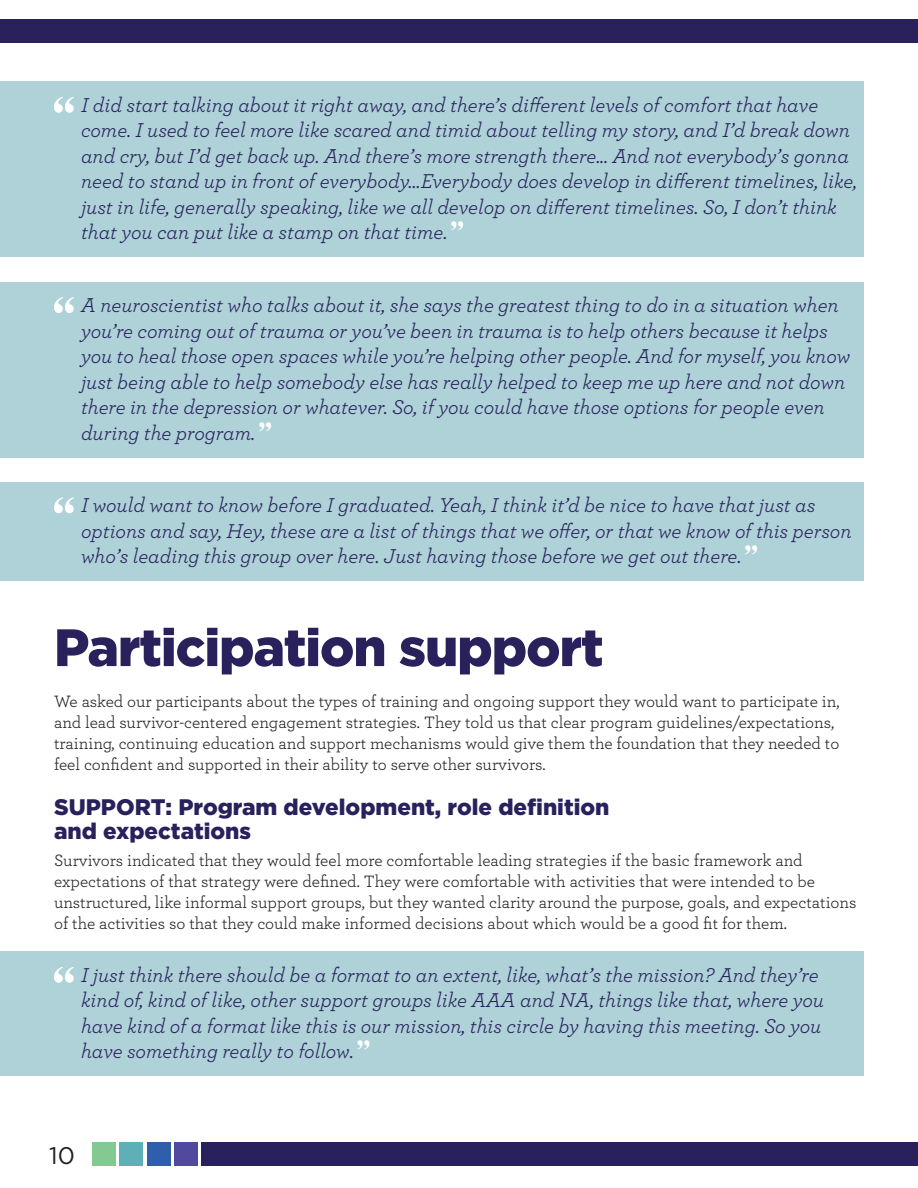
<style>
.page{position:relative;width:918px;height:1188px;background:#fff}
.page>*{position:absolute;margin:0;border:0;box-sizing:border-box;transform-origin:0 0}
.t1{font:58.35px "Engravers";color:#fff}
.t2{font:900 52.5px "Gotham";letter-spacing:-.02em;color:#28215c}
.t3{font:24px "Gotham";color:#231f20}
.t4{font:900 22.5px/24px "Gotham";color:#28215c}
.t5{font:italic 21px/25.5px "Archer";color:#28215c}
.t6{font:17.25px/21px "Archer";color:#231f20}
.s1{font-family:"Engravers";font-style:normal;font-size:34.5px;color:#fff}
</style>
<div class="page">
<div style="left:202px;top:1142px;width:716px;height:24px;background:#28215c"></div>
<div style="left:0;top:19px;width:918px;height:24px;background:#28215c"></div>
<div style="left:174px;top:1142px;width:24px;height:24px;background:#51499d"></div>
<div style="left:147px;top:1142px;width:23px;height:24px;background:#2f5fab"></div>
<div style="left:120px;top:1142px;width:23px;height:24px;background:#5fafb9"></div>
<div style="left:92px;top:1142px;width:24px;height:24px;background:#85c992"></div>
<div style="left:0;top:82px;width:864px;height:175px;background:#aed2d7"></div>
<div style="left:0;top:282px;width:864px;height:175px;background:#aed2d7"></div>
<div style="left:0;top:482px;width:864px;height:99px;background:#aed2d7"></div>
<div style="left:0;top:952px;width:864px;height:124px;background:#aed2d7"></div>
<h1 class="t1" style="left:46px;top:83px;width:36px">“</h1>
<p class="t5" style="left:81px;top:91px;width:778px">I did start talking about it right away, and there’s different levels of comfort that have come. I used to feel more like scared and timid about telling my story, and I’d break down and cry, but I’d get back up. And there’s more strength there... And not everybody’s gonna need to stand up in front of everybody…Everybody does develop in different timelines, like, just in life, generally speaking, like we all develop on different timelines. So, I don’t think that you can put like a stamp on that time.<span class="s1">”</span></p>
<h1 class="t1" style="left:46px;top:283px;width:36px">“</h1>
<p class="t5" style="left:81px;top:291px;width:771px">A neuroscientist who talks about it, she says the greatest thing to do in a situation when you’re coming out of trauma or you’ve been in trauma is to help others because it helps you to heal those open spaces while you’re helping other people. And for myself, you know just being able to help somebody else has really helped to keep me up here and not down there in the depression or whatever. So, if you could have those options for people even during the program.<span class="s1">”</span></p>
<h1 class="t1" style="left:46px;top:483px;width:36px">“</h1>
<p class="t5" style="left:81px;top:491px;width:772px">I would want to know before I graduated. Yeah, I think it’d be nice to have that just as options and say, Hey, these are a list of things that we offer, or that we know of this person who’s leading this group over here. Just having those before we get out there.<span class="s1">”</span></p>
<h2 class="t2" style="left:54px;top:617px;width:551px">Participation support</h2>
<p class="t6" style="left:54px;top:690px;width:787px">We asked our participants about the types of training and ongoing support they would want to participate in, and lead survivor-centered engagement strategies. They told us that clear program guidelines/expectations, training, continuing education and support mechanisms would give them the foundation that they needed to feel confident and supported in their ability to serve other survivors.</p>
<p class="t4" style="left:54px;top:794px;width:557px">SUPPORT: Program development, role definition and expectations</p>
<p class="t6" style="left:54px;top:849px;width:804px">Survivors indicated that they would feel more comfortable leading strategies if the basic framework and expectations of that strategy were defined. They were comfortable with activities that were intended to be unstructured, like informal support groups, but they wanted clarity around the purpose, goals, and expectations of the activities so that they could make informed decisions about which would be a good fit for them.</p>
<h1 class="t1" style="left:46px;top:953px;width:36px">“</h1>
<p class="t5" style="left:81px;top:961px;width:744px">I just think there should be a format to an extent, like, what’s the mission? And they’re kind of, kind of like, other support groups like AAA and NA, things like that, where you have kind of a format like this is our mission, this circle by having this meeting. So you have something really to follow.<span class="s1">”</span></p>
<p class="t3" style="left:49px;top:1142px;width:27px">10</p>
</div>
